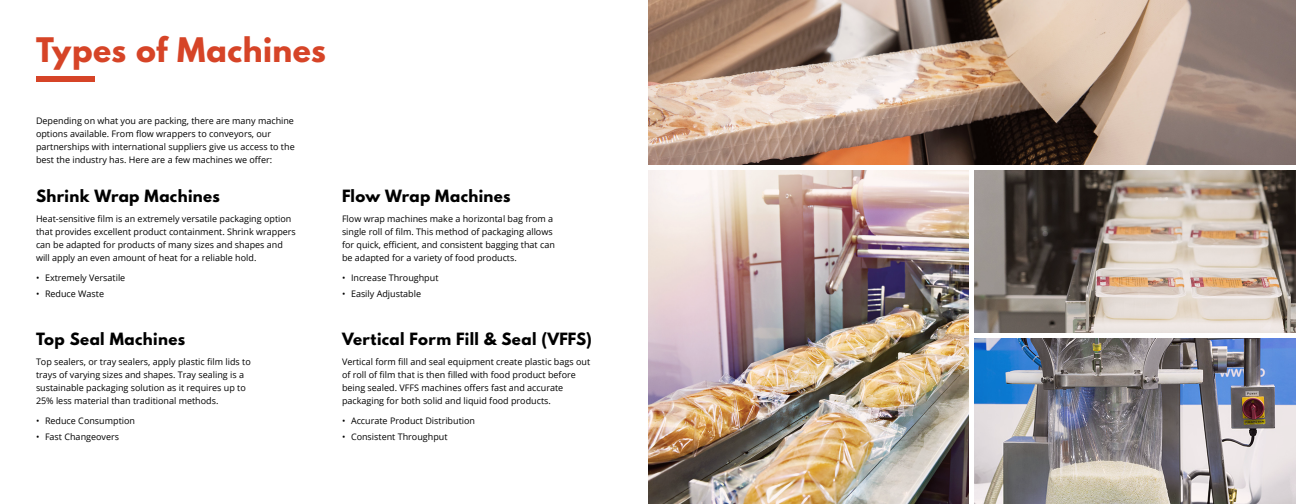
<style>
.page{position:relative;width:1296px;height:504px;background:#fff}
.page>*{position:absolute;margin:0;border:0;box-sizing:border-box;transform-origin:0 0}
.t1{font:700 30px "League Spartan";letter-spacing:.015em;color:#d64427}
.t2{font:700 15px "League Spartan";letter-spacing:.025em;color:#000}
.t3{font:9px/13px "Open Sans";color:#000}
</style>
<div class="page">
<div style="left:36px;top:76px;width:58px;height:6px;background:#d64427"></div>
<img style="left:648px;top:0;width:648px;height:504px">
<hr style="left:648px;top:166px;width:648px;height:4px;background:#fff">
<div style="left:972px;top:333px;width:324px;height:5px;background:#fff"></div>
<hr style="left:970px;top:168px;width:4px;height:336px;background:#fff">
<h1 class="t1" style="left:36px;top:26px;width:291px">Types of Machines</h1>
<p class="t3" style="left:36px;top:114px;width:260px">Depending on what you are packing, there are many machine options available. From flow wrappers to conveyors, our partnerships with international suppliers give us access to the best the industry has. Here are a few machines we offer:</p>
<h2 class="t2" style="left:36px;top:184px;width:185px">Shrink Wrap Machines</h2>
<p class="t3" style="left:36px;top:212px;width:261px">Heat-sensitive film is an extremely versatile packaging option that provides excellent product containment. Shrink wrappers can be adapted for products of many sizes and shapes and will apply an even amount of heat for a reliable hold.</p>
<p class="t3" style="left:36px;top:271px;width:91px">• Extremely Versatile</p>
<p class="t3" style="left:36px;top:287px;width:70px">• Reduce Waste</p>
<h2 class="t2" style="left:36px;top:327px;width:151px">Top Seal Machines</h2>
<p class="t3" style="left:36px;top:355px;width:216px">Top sealers, or tray sealers, apply plastic film lids to trays of varying sizes and shapes. Tray sealing is a sustainable packaging solution as it requires up to 25% less material than traditional methods.</p>
<p class="t3" style="left:36px;top:414px;width:101px">• Reduce Consumption</p>
<p class="t3" style="left:36px;top:430px;width:85px">• Fast Changeovers</p>
<h2 class="t2" style="left:342px;top:184px;width:170px">Flow Wrap Machines</h2>
<p class="t3" style="left:342px;top:212px;width:214px">Flow wrap machines make a horizontal bag from a single roll of film. This method of packaging allows for quick, efficient, and consistent bagging that can be adapted for a variety of food products.</p>
<p class="t3" style="left:342px;top:271px;width:98px">• Increase Throughput</p>
<p class="t3" style="left:342px;top:287px;width:81px">• Easily Adjustable</p>
<h2 class="t2" style="left:342px;top:327px;width:251px">Vertical Form Fill &amp; Seal (VFFS)</h2>
<p class="t3" style="left:342px;top:355px;width:250px">Vertical form fill and seal equipment create plastic bags out of roll of film that is then filled with food product before being sealed. VFFS machines offers fast and accurate packaging for both solid and liquid food products.</p>
<p class="t3" style="left:342px;top:414px;width:135px">• Accurate Product Distribution</p>
<p class="t3" style="left:342px;top:430px;width:107px">• Consistent Throughput</p>
</div>
